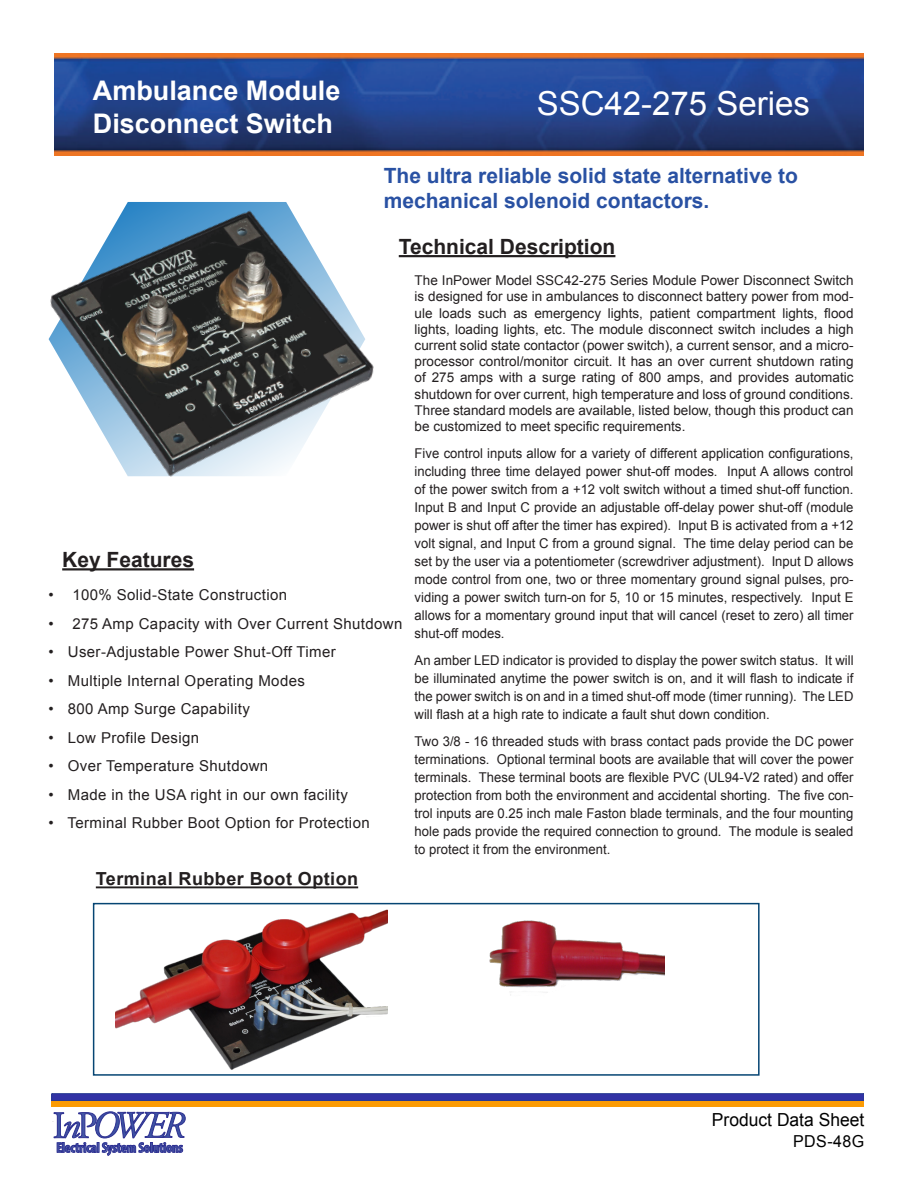
<style>
.page{position:relative;width:918px;height:1188px;background:#fff}
.page>*{position:absolute;margin:0;border:0;box-sizing:border-box;transform-origin:0 0}
.t1{font:33px "Arial";color:#fff}
.t2{font:700 27px "Arial";color:#fff}
.t3{font:700 21px "Arial";color:#2951a3}
.t4{font:700 21px "Arial";color:#231f20}
.t5{font:700 18px "Arial";letter-spacing:.025em;color:#231f20}
.t6{font:18px "Arial";color:#000}
.t7{font:16.5px "Arial";letter-spacing:.03em;color:#000}
.t8{font:15px "Arial";letter-spacing:.025em;color:#231f20}
.t9{font:700 condensed 14.25px "Myriad Pro";letter-spacing:-.015em;color:#3d53a3}
.t10{font:13.5px/18px "Arial";color:#231f20;text-align:justify}
</style>
<div class="page">
<img style="left:54px;top:54px;width:810px;height:102px">
<hr style="left:62px;top:568px;width:132px;height:2px;background:#231f20">
<hr style="left:399px;top:255px;width:216px;height:2px;background:#231f20">
<img style="left:116px;top:902px;width:272px;height:192px">
<div style="left:93px;top:903px;width:667px;height:173px;border:2px solid #064573"></div>
<hr style="left:96px;top:886px;width:262px;height:2px;background:#231f20">
<img style="left:489px;top:920px;width:175px;height:75px">
<img style="left:48px;top:202px;width:326px;height:275px">
<svg style="left:53px;top:1112px;width:133px;height:44px"></svg>
<div style="left:52px;top:1101px;width:812px;height:5px;background:#fb9b03"></div>
<div style="left:52px;top:1094px;width:812px;height:6px;background:#3232a5"></div>
<div style="left:52px;top:1094px;width:812px;height:7px;border:1px solid #273a92"></div>
<p class="t2" style="left:93px;top:73px;width:249px">Ambulance Module</p>
<p class="t2" style="left:93px;top:105px;width:242px">Disconnect Switch</p>
<p class="t1" style="left:537px;top:81px;width:275px">SSC42-275 Series</p>
<p class="t3" style="left:384px;top:161px;width:416px">The ultra reliable solid state alternative to</p>
<p class="t3" style="left:384px;top:187px;width:327px">mechanical solenoid contactors.</p>
<p class="t4" style="left:399px;top:233px;width:218px">Technical Description</p>
<p class="t4" style="left:62px;top:546px;width:133px">Key Features</p>
<p class="t8" style="left:49px;top:585px;width:240px">• 100% Solid-State Construction</p>
<p class="t8" style="left:49px;top:614px;width:355px">• 275 Amp Capacity with Over Current Shutdown</p>
<p class="t8" style="left:49px;top:642px;width:289px">• User-Adjustable Power Shut-Off Timer</p>
<p class="t8" style="left:49px;top:671px;width:258px">• Multiple Internal Operating Modes</p>
<p class="t8" style="left:49px;top:699px;width:203px">• 800 Amp Surge Capability</p>
<p class="t8" style="left:49px;top:728px;width:152px">• Low Profile Design</p>
<p class="t8" style="left:49px;top:756px;width:221px">• Over Temperature Shutdown</p>
<p class="t8" style="left:49px;top:785px;width:301px">• Made in the USA right in our own facility</p>
<p class="t8" style="left:49px;top:813px;width:323px">• Terminal Rubber Boot Option for Protection</p>
<p class="t5" style="left:96px;top:867px;width:264px">Terminal Rubber Boot Option</p>
<p class="t10" style="left:415px;top:273px;width:440px;line-height:16.2px">The InPower Model SSC42-275 Series Module Power Disconnect Switch is designed for use in ambulances to disconnect battery power from mod&shy;ule loads such as emergency lights, patient compartment lights, flood lights, loading lights, etc. The module disconnect switch includes a high current solid state contactor (power switch), a current sensor, and a micro&shy;processor control/monitor circuit. It has an over current shutdown rating of 275 amps with a surge rating of 800 amps, and provides automatic shutdown for over current, high temperature and loss of ground conditions.<br>Three standard models are available, listed below, though this product can be customized to meet specific requirements.</p>
<p class="t10" style="left:415px;top:444px;width:440px">Five control inputs allow for a variety of different application configurations, including three time delayed power shut-off modes. Input A allows control of the power switch from a +12 volt switch without a timed shut-off function.<br>Input B and Input C provide an adjustable off-delay power shut-off (module power is shut off after the timer has expired). Input B is activated from a +12 volt signal, and Input C from a ground signal. The time delay period can be set by the user via a potentiometer (screwdriver adjustment). Input D allows mode control from one, two or three momentary ground signal pulses, pro&shy;viding a power switch turn-on for 5, 10 or 15 minutes, respectively. Input E allows for a momentary ground input that will cancel (reset to zero) all timer shut-off modes.</p>
<p class="t10" style="left:415px;top:651px;width:440px">An amber LED indicator is provided to display the power switch status. It will be illuminated anytime the power switch is on, and it will flash to indicate if the power switch is on and in a timed shut-off mode (timer running). The LED will flash at a high rate to indicate a fault shut down condition.</p>
<p class="t10" style="left:415px;top:732px;width:440px">Two 3/8 - 16 threaded studs with brass contact pads provide the DC power terminations. Optional terminal boots are available that will cover the power terminals. These terminal boots are flexible PVC (UL94-V2 rated) and offer protection from both the environment and accidental shorting. The five con&shy;trol inputs are 0.25 inch male Faston blade terminals, and the four mounting hole pads provide the required connection to ground. The module is sealed to protect it from the environment.</p>
<p class="t9" style="left:56px;top:1139px;width:128px">Electrical System Solutions</p>
<p class="t6" style="left:712px;top:1108px;width:154px">Product Data Sheet</p>
<p class="t7" style="left:793px;top:1130px;width:73px">PDS-48G</p>
</div>
